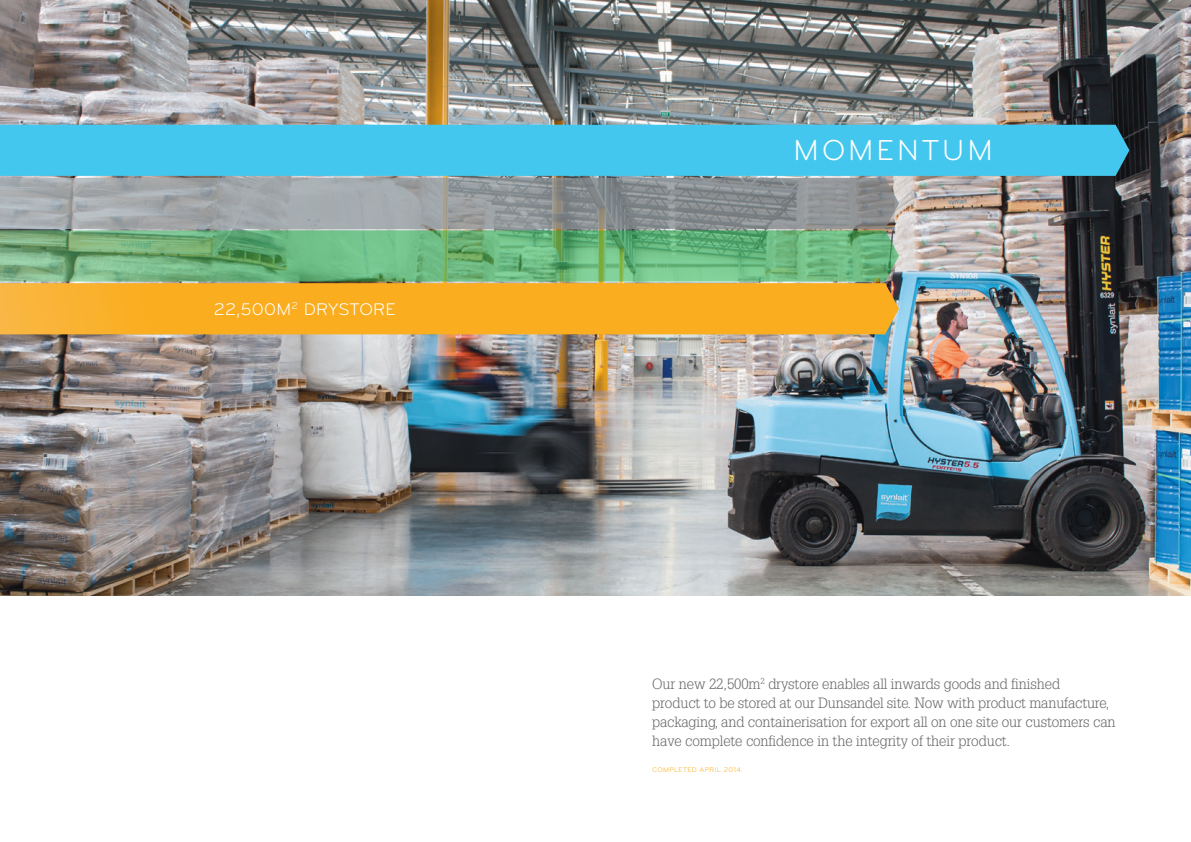
<style>
.page{position:relative;width:1191px;height:842px;background:#fff}
.page>*{position:absolute;margin:0;border:0;box-sizing:border-box;transform-origin:0 0}
.main_header{font:30px "Bryant Pro";letter-spacing:.1em;color:#fff}
.main_header-2{font:17.5px "Bryant Pro";letter-spacing:.02em;color:#fff}
.body_copy{font:300 14.5px/19px "Glypha";letter-spacing:-.005em;color:#636366}
.body_copy-2{font:7px "Bryant Pro";letter-spacing:.05em;color:#faad1e}
</style>
<div class="page">
<img style="left:0;top:0;width:1191px;height:595px">
<div style="left:0;top:125px;width:1129px;height:51px;background:#44c7ee"></div>
<svg style="left:0;top:283px;width:899px;height:51px;background:#f8ad22"></svg>
<svg style="left:0;top:178px;width:899px;height:51px;background:#979c9f"></svg>
<svg style="left:0;top:230px;width:899px;height:51px;background:#6db47e"></svg>
<p class="main_header-2" style="left:214px;top:298px;width:183px">22,500M<sup>2</sup> DRYSTORE</p>
<p class="main_header" style="left:793px;top:132px;width:201px">MOMENTUM</p>
<p class="body_copy" style="left:652px;top:674px;width:465px">Our new 22,500m<sup>2</sup> drystore enables all inwards goods and finished<br>product to be stored at our Dunsandel site. Now with product manufacture, packaging, and containerisation for export all on one site our customers can have complete confidence in the integrity of their product.</p>
<p class="body_copy-2" style="left:652px;top:766px;width:92px">COMPLETED APRIL 2014.</p>
</div>
